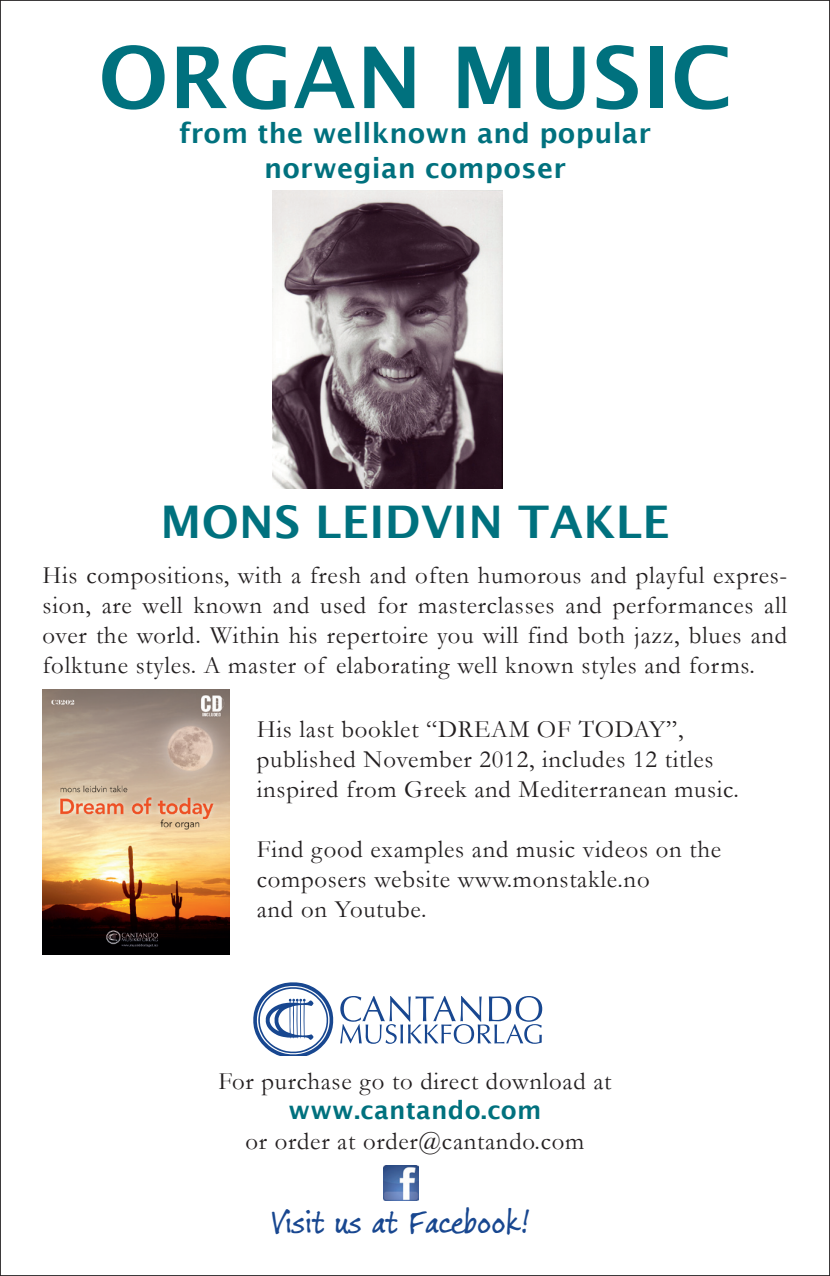
<style>
.page{position:relative;width:830px;height:1276px;background:#fff}
.page>*{position:absolute;margin:0;border:0;box-sizing:border-box;transform-origin:0 0}
.t1{font:600 85px "Lucida Sans";letter-spacing:.01em;color:#00717e}
.t2{font:600 45px "Lucida Sans";letter-spacing:.01em;color:#00717e}
.t3{font:35.25px "Jimmy Crack Corn Pro";color:#184790}
.t4{font:600 27.5px/35px "Lucida Sans";letter-spacing:.01em;color:#00717e;text-align:center}
.t5{font:25px/30px "Garamond";letter-spacing:.03em;color:#231f20}
.t6{font:600 25px "Lucida Sans";letter-spacing:.01em;color:#00717e}
</style>
<div class="page">
<img style="left:272px;top:190px;width:230px;height:298px">
<img style="left:43px;top:689px;width:187px;height:265px">
<img style="left:383px;top:1165px;width:35px;height:35px">
<svg style="left:253px;top:982px;width:80px;height:74px"></svg>
<svg style="left:340px;top:996px;width:202px;height:47px"></svg>
<h1 class="t1" style="left:98px;top:29px;width:634px">ORGAN MUSIC</h1>
<p class="t4" style="left:179px;top:116px;width:473px">from the wellknown and popular norwegian composer</p>
<h2 class="t2" style="left:160px;top:496px;width:510px">MONS LEIDVIN TAKLE</h2>
<p class="t5" style="left:43px;top:560px;width:746px;text-align:justify">His compositions, with a fresh and often humorous and playful expres&shy;sion, are well known and used for masterclasses and performances all over the world. Within his repertoire you will find both jazz, blues and folktune styles. A master of elaborating well known styles and forms.</p>
<p class="t5" style="left:257px;top:713px;width:483px">His last booklet “DREAM OF TODAY”, published November 2012, includes 12 titles inspired from Greek and Mediterranean music.</p>
<p class="t5" style="left:257px;top:833px;width:465px">Find good examples and music videos on the composers website www.monstakle.no<br>and on Youtube.</p>
<p class="t5" style="left:218px;top:1066px;width:394px">For purchase go to direct download at</p>
<p class="t6" style="left:288px;top:1096px;width:254px">www.cantando.com</p>
<p class="t5" style="left:245px;top:1126px;width:340px">or order at order@cantando.com</p>
<h3 class="t3" style="left:271px;top:1197px;width:260px">Visit us at Facebook!</h3>
</div>
